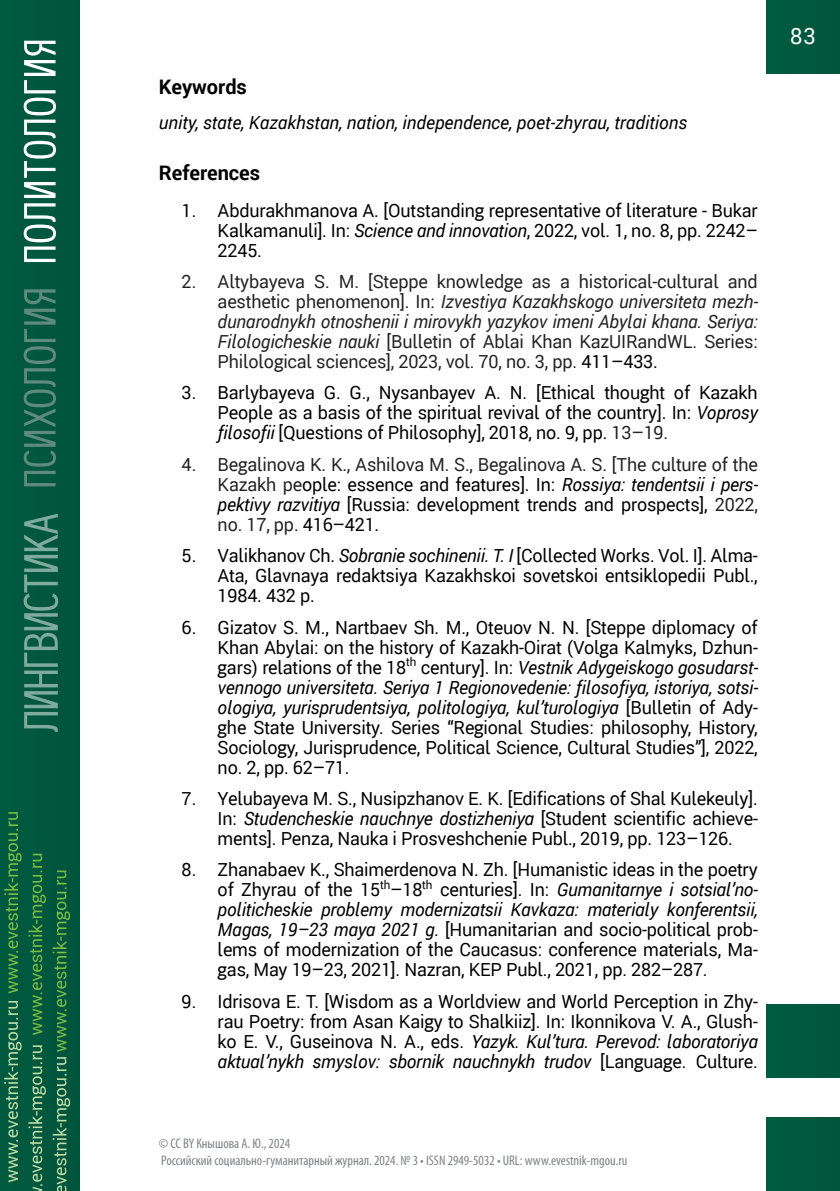
<style>
.page{position:relative;width:840px;height:1191px;background:#fff}
.page>*{position:absolute;margin:0;border:0;box-sizing:border-box;transform-origin:0 0}
.t1{font:22px "Roberto Sans";color:#fff}
.Подзагол_чёрный{font:700 20px "Roberto Sans";color:#000}
.Литература{font:18px/20px "Roberto Sans";letter-spacing:-.01em;color:#000;text-align:justify}
.Литература-2{font:18px/20px "Roberto Sans";letter-spacing:-.01em;color:#222;text-align:justify}
.Ключевые_слова{font:italic 18px "Roberto Sans";color:#000}
.t2{font:condensed 14px/16.8px "Myriad Pro";color:#808285}
.s1{font-style:italic}
.s2{color:#000}
.s3{color:#222}
.s4{font-style:italic;color:#000}
</style>
<div class="page">
<div style="left:0;top:0;width:79px;height:1191px;background:#00573d"></div>
<div style="left:766px;top:0;width:73px;height:74px;background:#00583f"></div>
<svg style="left:4px;top:1001px;width:18px;height:181px"></svg>
<svg style="left:4px;top:812px;width:18px;height:181px"></svg>
<svg style="left:28px;top:853px;width:18px;height:182px"></svg>
<svg style="left:53px;top:870px;width:17px;height:181px"></svg>
<svg style="left:28px;top:1045px;width:18px;height:146px"></svg>
<svg style="left:53px;top:1057px;width:17px;height:134px"></svg>
<svg style="left:24px;top:41px;width:32px;height:221px"></svg>
<svg style="left:24px;top:289px;width:32px;height:197px"></svg>
<div style="left:766px;top:1004px;width:73px;height:73px;background:#00583f"></div>
<div style="left:766px;top:1117px;width:73px;height:74px;background:#00583f"></div>
<svg style="left:24px;top:513px;width:34px;height:219px"></svg>
<p class="Подзагол_чёрный" style="left:159px;top:71px;width:89px">Keywords</p>
<p class="Ключевые_слова" style="left:159px;top:108px;width:529px">unity, state, Kazakhstan, nation, independence, poet-zhyrau, traditions</p>
<p class="Подзагол_чёрный" style="left:159px;top:157px;width:103px">References</p>
<p class="Литература" style="left:217px;top:199px;width:541px;text-indent:-36px">1. Abdurakhmanova A. [Outstanding representative of literature - Bukar Kalkamanuli]. In: <span class="s1">Science and innovation</span>, 2022, vol. 1, no. 8, pp. 2242– 2245.</p>
<p class="Литература-2" style="left:217px;top:270px;width:541px;text-indent:-36px">2. Altybayeva S. M. [Steppe knowledge as a historical-cultural and aesthetic phenomenon]. In: <span class="s1">Izvestiya Kazakhskogo universiteta mezh&shy;dunarodnykh otnoshenii i mirovykh yazykov imeni Abylai khana. Seriya:<br>Filologicheskie nauki</span> [Bulletin of Ablai Khan KazUIRandWL. Series:<br>Philological sciences], 2023, vol. 70, no. 3, pp. <span class="s2">411–433.</span></p>
<p class="Литература" style="left:217px;top:381px;width:541px;text-indent:-36px">3. Barlybayeva G. G., Nysanbayev A. N. [Ethical thought of Kazakh People as a basis of the spiritual revival of the country]. In: <span class="s1">Voprosy filosofii</span> [Questions of Philosophy], 2018, no. 9, pp. <span class="s3">13–19.</span></p>
<p class="Литература-2" style="left:217px;top:453px;width:541px;text-indent:-36px">4. Begalinova K. K., Ashilova M. S., Begalinova A. S. [The culture of the Kazakh pe<span class="s2">ople: essence and features]. In:</span> <span class="s4">Rossiya: tendentsii i pers&shy;pektivy razvitiya</span> <span class="s2">[Russia: development trends and prospects],</span> 2022, no. 17, pp. <span class="s2">416–421.</span></p>
<p class="Литература" style="left:217px;top:544px;width:541px;text-indent:-36px">5. Valikhanov Ch. <span class="s1">Sobranie sochinenii. T. І</span> [Collected Works. Vol. I]. Alma-Ata, Glavnaya redaktsiya Kazakhskoi sovetskoi entsiklopedii Publ., 1984. 432 p.</p>
<p class="Литература" style="left:217px;top:615px;width:541px;text-indent:-36px">6. Gizatov S. M., Nartbaev Sh. M., Oteuov N. N. [Steppe diplomacy of Khan Abylai: on the history of Kazakh-Oirat (Volga Kalmyks, Dzhun&shy;gars) relations of the 18<sup>th</sup> century]. In: <span class="s1">Vestnik Adygeiskogo gosudarst&shy;vennogo universiteta. Seriya 1 Regionovedenie: filosofiya, istoriya, sotsi&shy;ologiya, yurisprudentsiya, politologiya, kul’turologiya</span> [Bulletin of Ady&shy;ghe State University. Series “Regional Studies: philosophy, History, Sociology, Jurisprudence, Political Science, Cultural Studies”], 2022, no. 2, pp. 62–71.</p>
<p class="Литература" style="left:217px;top:787px;width:541px;text-indent:-36px">7. Yelubayeva M. S., Nusipzhanov E. K. [Edifications of Shal Kulekeuly].<br>In: <span class="s1">Studencheskie nauchnye dostizheniya</span> [Student scientific achieve&shy;ments]. Penza, Nauka i Prosveshchenie Publ., 2019, pp. 123–126.</p>
<p class="Литература" style="left:217px;top:858px;width:541px;text-indent:-36px">8. Zhanabaev K., Shaimerdenova N. Zh. [Humanistic ideas in the poetry of Zhyrau of the 15<sup>th</sup>–18<sup>th</sup> centuries]. In: <span class="s1">Gumanitarnye i sotsial’no&shy;politicheskie problemy modernizatsii Kavkaza: materialy konferentsii, Magas, 19–23 maya 2021 g.</span> [Humanitarian and socio-political prob&shy;lems of modernization of the Caucasus: conference materials, Ma&shy;gas, May 19–23, 2021]. Nazran, KEP Publ., 2021, pp. 282–287.</p>
<p class="Литература" style="left:217px;top:989px;width:541px;text-indent:-36px">9. Idrisova E. T. [Wisdom as a Worldview and World Perception in Zhy&shy;rau Poetry: from Asan Kaigy to Shalkiiz]. In: Ikonnikova V. A., Glush&shy;ko E. V., Guseinova N. A., eds. <span class="s1">Yazyk. Kul’tura. Perevod: laboratoriya aktual’nykh smyslov: sbornik nauchnykh trudov</span> [Language. Culture.</p>
<p class="t2" style="left:159px;top:1134px;width:469px">© CC BY Кнышова А. Ю., 2024<br>Российский социально-гуманитарный журнал. 2024. № 3 • ISSN 2949-5032 • URL: www.evestnik-mgou.ru</p>
<p class="t1" style="left:789px;top:19px;width:27px">83</p>
</div>
